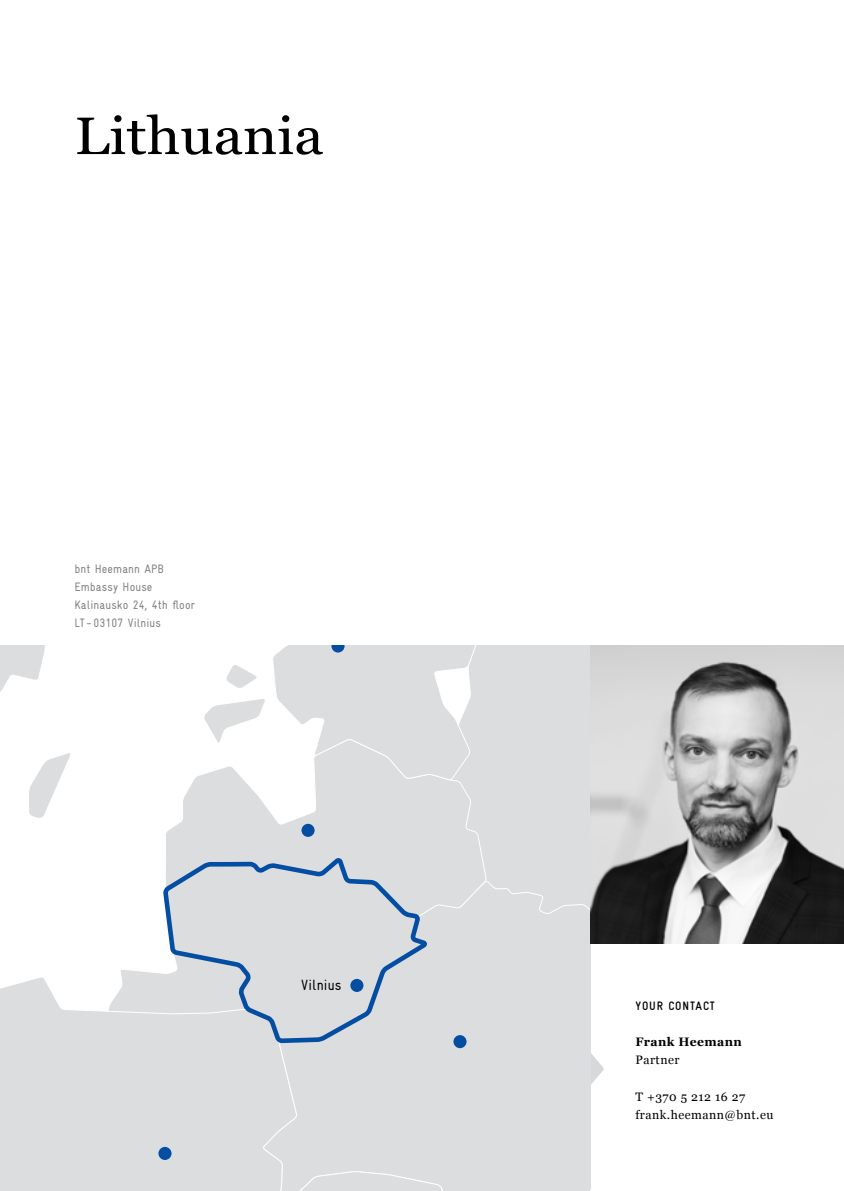
<style>
.page{position:relative;width:844px;height:1191px;background:#fff}
.page>*{position:absolute;margin:0;border:0;box-sizing:border-box;transform-origin:0 0}
.t1{font:52.5px "Georgia";color:#000;scale:1.1 1}
.t2{font:14.88px "Gravur Condensed Reg CE";letter-spacing:.01em;color:#000}
.t3{font:12.25px/18.2px "Gravur Condensed Reg CE";letter-spacing:.01em;color:#808285}
.t4{font:12.25px/18.2px "Georgia";letter-spacing:.04em;color:#000}
.t5{font:700 12.25px "Georgia";letter-spacing:.03em;color:#000}
.t6{font:12.25px "Gravur Condensed Bold CE";letter-spacing:.07em;color:#000}
</style>
<div class="page">
<svg style="left:590px;top:943px;width:253px;height:247px"></svg>
<svg style="left:0;top:645px;width:164px;height:253px"></svg>
<svg style="left:29px;top:752px;width:42px;height:66px"></svg>
<div style="left:487px;top:645px;width:103px;height:235px;background:#dcddde"></div>
<svg style="left:0;top:970px;width:262px;height:221px"></svg>
<svg style="left:164px;top:645px;width:323px;height:261px"></svg>
<div style="left:262px;top:880px;width:328px;height:261px;background:#dcddde"></div>
<svg style="left:165px;top:853px;width:266px;height:192px"></svg>
<div style="left:216px;top:1141px;width:374px;height:50px;background:#dcddde"></div>
<div style="left:301px;top:824px;width:13px;height:13px;background:#034ea2;border-radius:50%"></div>
<svg style="left:272px;top:645px;width:207px;height:135px"></svg>
<div style="left:453px;top:1035px;width:13px;height:13px;background:#034ea2;border-radius:50%"></div>
<div style="left:350px;top:979px;width:13px;height:13px;background:#034ea2;border-radius:50%"></div>
<div style="left:158px;top:1146px;width:13px;height:14px;background:#034ea2;border-radius:50%"></div>
<img style="left:590px;top:645px;width:253px;height:298px">
<h1 class="t1" style="left:74px;top:98px;width:228px">Lithuania</h1>
<p class="t3" style="left:74px;top:559px;width:122px">bnt Heemann APB<br>Embassy House<br>Kalinausko 24, 4th floor<br>LT - 03107 Vilnius</p>
<p class="t2" style="left:301px;top:976px;width:42px">Vilnius</p>
<p class="t6" style="left:635px;top:998px;width:81px">YOUR CONTACT</p>
<p class="t5" style="left:635px;top:1032px;width:108px">Frank Heemann</p>
<p class="t4" style="left:635px;top:1050px;width:46px">Partner</p>
<p class="t4" style="left:635px;top:1087px;width:139px">T +370 5 212 16 27 frank.heemann@bnt.eu</p>
</div>
